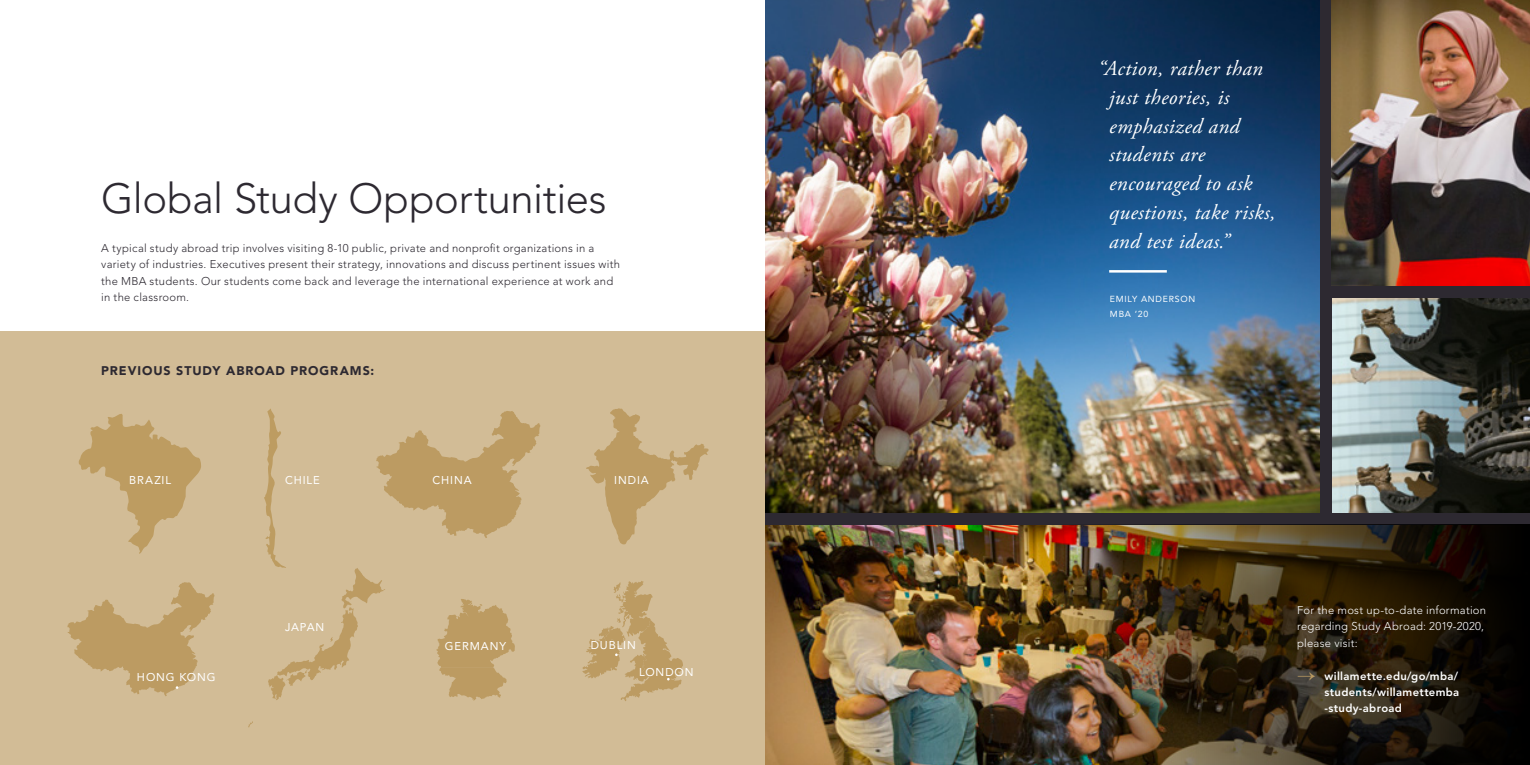
<style>
.page{position:relative;width:1530px;height:765px;background:#fff}
.page>*{position:absolute;margin:0;border:0;box-sizing:border-box;transform-origin:0 0}
.t1{font:300 41.75px "Avenir LT Std";letter-spacing:-.01em;color:#2d2931}
.t2{font:italic 21.25px/28.8px "Adobe Garamond Pro";letter-spacing:.02em;color:#fff}
.t3{font:900 12.5px "Avenir LT Std";letter-spacing:.075em;color:#2d2931}
.t4{font:300 11.25px/16.2px "Avenir LT Std";letter-spacing:.025em;color:#2d2931}
.t5{font:300 11.25px/16.2px "Avenir LT Std";letter-spacing:.025em;color:#fff}
.t6{font:800 11.25px/16.2px "Avenir LT Std";letter-spacing:.03em;color:#fff;text-align:justify}
.t7{font:11.25px "Avenir LT Std";letter-spacing:.08em;color:#fff}
.t8{font:8.75px/15px "Avenir LT Std";letter-spacing:.09em;color:#fff}
.s1{color:#bc9b62}
</style>
<div class="page">
<img style="left:1331px;top:297px;width:199px;height:217px">
<div style="left:0;top:331px;width:765px;height:434px;background:#d2bc96"></div>
<img style="left:766px;top:0;width:554px;height:514px">
<div style="left:1320px;top:0;width:11px;height:732px;background:#2d2931"></div>
<img style="left:1331px;top:0;width:199px;height:286px">
<img style="left:766px;top:525px;width:283px;height:240px">
<div style="left:766px;top:514px;width:764px;height:11px;background:#2d2931"></div>
<div style="left:1326px;top:286px;width:204px;height:11px;background:#2d2931"></div>
<hr style="left:1109px;top:270px;width:58px;height:3px;background:#fff">
<svg style="left:586px;top:408px;width:122px;height:136px"></svg>
<svg style="left:78px;top:414px;width:123px;height:140px"></svg>
<img style="left:1049px;top:525px;width:481px;height:240px">
<svg style="left:67px;top:582px;width:147px;height:114px"></svg>
<svg style="left:582px;top:581px;width:101px;height:120px"></svg>
<svg style="left:264px;top:408px;width:276px;height:293px"></svg>
<svg style="left:248px;top:721px;width:5px;height:7px"></svg>
<h1 class="t1" style="left:101px;top:174px;width:507px">Global Study Opportunities</h1>
<p class="t4" style="left:101px;top:240px;width:520px">A typical study abroad trip involves visiting 8-10 public, private and nonprofit organizations in a variety of industries. Executives present their strategy, innovations and discuss pertinent issues with the MBA students. Our students come back and leverage the international experience at work and in the classroom.</p>
<p class="t3" style="left:101px;top:363px;width:275px">PREVIOUS STUDY ABROAD PROGRAMS:</p>
<p class="t7" style="left:129px;top:474px;width:43px">BRAZIL</p>
<p class="t7" style="left:137px;top:670px;width:80px">HONG KONG</p>
<p class="t7" style="left:285px;top:474px;width:36px">CHILE</p>
<p class="t7" style="left:432px;top:474px;width:41px">CHINA</p>
<p class="t7" style="left:285px;top:621px;width:41px">JAPAN</p>
<p class="t7" style="left:445px;top:639px;width:63px">GERMANY</p>
<p class="t7" style="left:614px;top:474px;width:36px">INDIA</p>
<p class="t7" style="left:591px;top:638px;width:47px">DUBLIN</p>
<p class="t7" style="left:639px;top:665px;width:56px">LONDON</p>
<h2 class="t2" style="left:1109px;top:55px;width:168px;text-indent:-11px">“Action, rather than just theories, is emphasized and students are encouraged to ask questions, take risks, and test ideas.”</h2>
<p class="t8" style="left:1110px;top:291px;width:87px">EMILY ANDERSON<br>MBA ’20</p>
<p class="t5" style="left:1297px;top:602px;width:190px">For the most up-to-date information regarding Study Abroad: 2019-2020, please visit:</p>
<p class="t6" style="left:1325px;top:668px;width:136px;text-indent:-27px"><span class="s1">→</span> willamette.edu/go/mba/ students/willamettemba -study-abroad</p>
</div>
